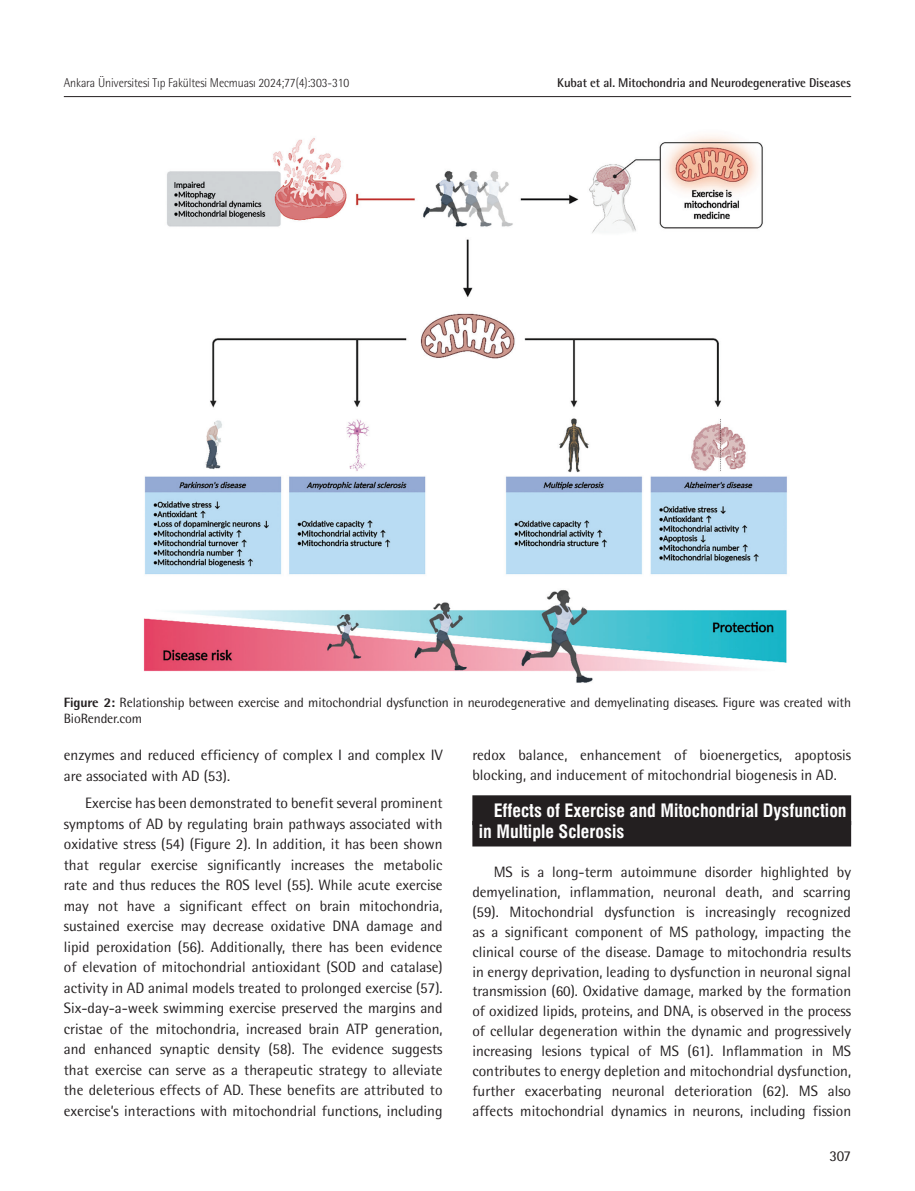
<style>
.page{position:relative;width:915px;height:1191px;background:#fff}
.page>*{position:absolute;margin:0;border:0;box-sizing:border-box;transform-origin:0 0}
.ANA_BASLIK{font:18px/21.5px "Swiss Condensed Bold Tr";color:#fff}
.YAZI{font:15px/20.5px "Rotis Semi Sans Std";color:#231f20}
.RESİM-ALTI{font:13.5px/16.2px "Rotis Semi Sans Std";letter-spacing:-.01em;color:#231f20}
.t1{font:300 12.75px "Rotis Semi Sans Std";letter-spacing:-.01em;color:#231f20;scale:.95 1}
.t2{font:700 12.75px "Rotis Semi Sans Std";letter-spacing:-.01em;color:#231f20}
.s1{font-weight:800}
</style>
<div class="page">
<hr style="left:64px;top:96px;width:786px;height:1px;background:#231f20">
<div style="left:472px;top:795px;width:378px;height:30px;background:#231f20"></div>
<div style="left:472px;top:821px;width:378px;height:25px;background:#231f20"></div>
<img style="left:143px;top:135px;width:644px;height:548px">
<p class="t1" style="left:64px;top:75px;width:302px">Ankara Üniversitesi Tıp Fakültesi Mecmuası 2024;77(4):303-310</p>
<p class="t2" style="left:557px;top:75px;width:295px">Kubat et al. Mitochondria and Neurodegenerative Diseases</p>
<p class="RESİM-ALTI" style="left:64px;top:694px;width:788px"><span class="s1">Figure 2:</span> Relationship between exercise and mitochondrial dysfunction in neurodegenerative and demyelinating diseases. Figure was created with<br>BioRender.com</p>
<p class="YAZI" style="left:64px;top:744px;width:380px">enzymes and reduced efficiency of complex I and complex IV are associated with AD (53).</p>
<p class="YAZI" style="left:64px;top:792px;width:380px;text-align:justify;text-indent:21px">Exercise has been demonstrated to benefit several prominent symptoms of AD by regulating brain pathways associated with oxidative stress (54) (Figure 2). In addition, it has been shown that regular exercise significantly increases the metabolic rate and thus reduces the ROS level (55). While acute exercise may not have a significant effect on brain mitochondria, sustained exercise may decrease oxidative DNA damage and lipid peroxidation (56). Additionally, there has been evidence of elevation of mitochondrial antioxidant (SOD and catalase) activity in AD animal models treated to prolonged exercise (57).<br>Six-day-a-week swimming exercise preserved the margins and cristae of the mitochondria, increased brain ATP generation, and enhanced synaptic density (58). The evidence suggests that exercise can serve as a therapeutic strategy to alleviate the deleterious effects of AD. These benefits are attributed to exercise’s interactions with mitochondrial functions, including</p>
<p class="YAZI" style="left:472px;top:745px;width:380px;line-height:20px">redox balance, enhancement of bioenergetics, apoptosis blocking, and inducement of mitochondrial biogenesis in AD.</p>
<p class="ANA_BASLIK" style="left:478px;top:799px;width:369px;text-indent:15px">Effects of Exercise and Mitochondrial Dysfunction in Multiple Sclerosis</p>
<p class="YAZI" style="left:472px;top:862px;width:380px;line-height:20px;text-align:justify;text-indent:21px">MS is a long-term autoimmune disorder highlighted by demyelination, inflammation, neuronal death, and scarring (59). Mitochondrial dysfunction is increasingly recognized as a significant component of MS pathology, impacting the clinical course of the disease. Damage to mitochondria results in energy deprivation, leading to dysfunction in neuronal signal transmission (60). Oxidative damage, marked by the formation of oxidized lipids, proteins, and DNA, is observed in the process of cellular degeneration within the dynamic and progressively increasing lesions typical of MS (61). Inflammation in MS contributes to energy depletion and mitochondrial dysfunction, further exacerbating neuronal deterioration (62). MS also affects mitochondrial dynamics in neurons, including fission</p>
<p class="YAZI" style="left:829px;top:1145px;width:23px">307</p>
</div>
